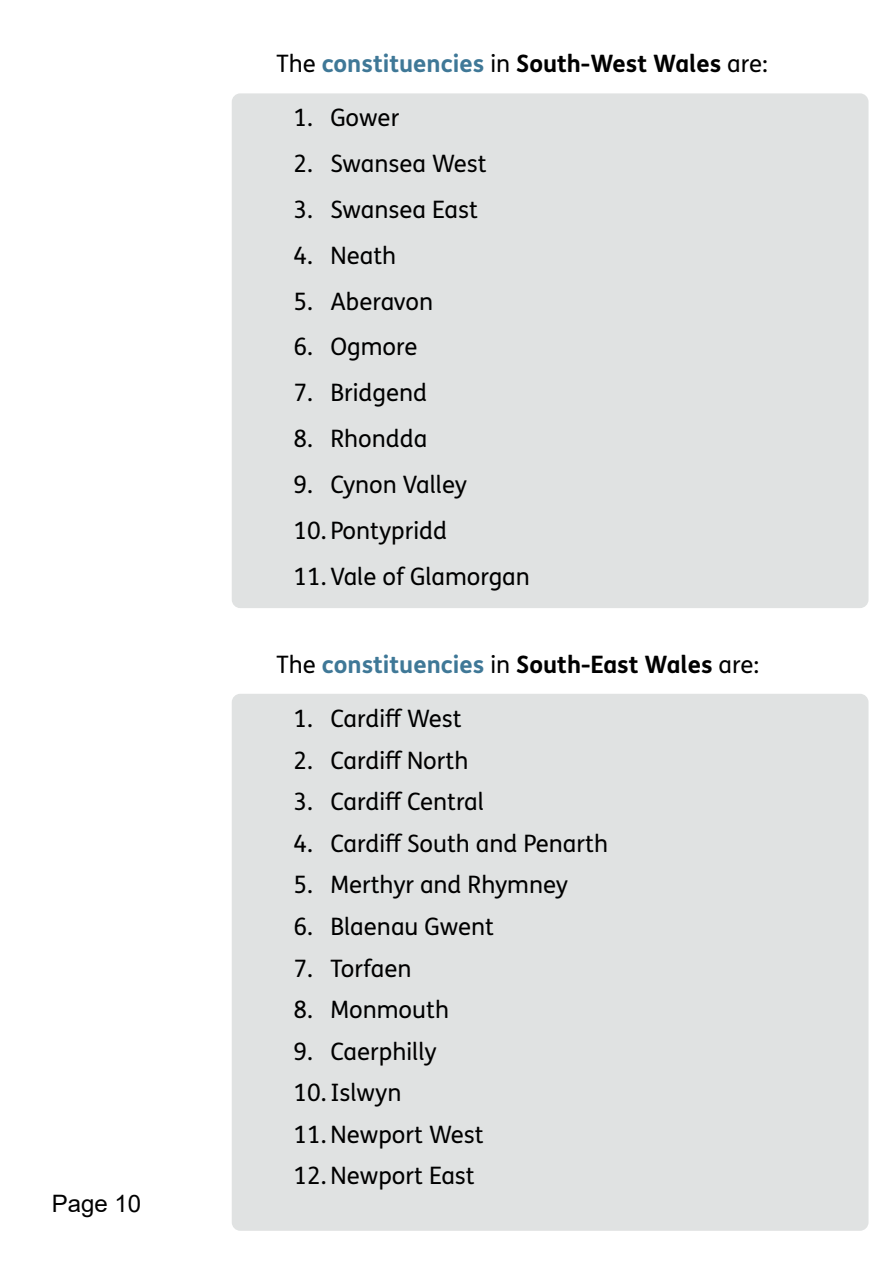
<style>
.page{position:relative;width:893px;height:1263px;background:#fff}
.page>*{position:absolute;margin:0;border:0;box-sizing:border-box;transform-origin:0 0}
.t1{font:24px "FS Me Pro";color:#000}
.t2{font:700 24px "FS Me Pro";color:#000}
.t3{font:24px "Arial";color:#000}
.s1{font-weight:400}
.s2{color:#3f7897}
</style>
<div class="page">
<div style="left:232px;top:93px;width:636px;height:515px;background:#e0e2e2;border-radius:9px"></div>
<div style="left:232px;top:694px;width:636px;height:537px;background:#e0e2e2;border-radius:9px"></div>
<p class="t3" style="left:52px;top:1187px;width:91px">Page 10</p>
<p class="t2" style="left:276px;top:45px;width:493px"><span class="s1">The</span> <span class="s2">constituencies</span> <span class="s1">in</span> South-West Wales <span class="s1">are:</span></p>
<p class="t1" style="left:293px;top:101px;width:107px">1. Gower</p>
<p class="t1" style="left:293px;top:147px;width:195px">2. Swansea West</p>
<p class="t1" style="left:293px;top:193px;width:186px">3. Swansea East</p>
<p class="t1" style="left:293px;top:239px;width:104px">4. Neath</p>
<p class="t1" style="left:293px;top:285px;width:141px">5. Aberavon</p>
<p class="t1" style="left:293px;top:330px;width:126px">6. Ogmore</p>
<p class="t1" style="left:293px;top:376px;width:135px">7. Bridgend</p>
<p class="t1" style="left:293px;top:422px;width:135px">8. Rhondda</p>
<p class="t1" style="left:293px;top:468px;width:175px">9. Cynon Valley</p>
<p class="t1" style="left:293px;top:514px;width:155px">10. Pontypridd</p>
<p class="t1" style="left:293px;top:560px;width:238px">11. Vale of Glamorgan</p>
<p class="t2" style="left:276px;top:646px;width:484px"><span class="s1">The</span> <span class="s2">constituencies</span> <span class="s1">in</span> South-East Wales <span class="s1">are:</span></p>
<p class="t1" style="left:293px;top:702px;width:170px">1. Cardif West</p>
<p class="t1" style="left:293px;top:744px;width:176px">2. Cardif North</p>
<p class="t1" style="left:293px;top:785px;width:192px">3. Cardif Central</p>
<p class="t1" style="left:293px;top:827px;width:316px">4. Cardif South and Penarth</p>
<p class="t1" style="left:293px;top:868px;width:276px">5. Merthyr and Rhymney</p>
<p class="t1" style="left:293px;top:910px;width:202px">6. Blaenau Gwent</p>
<p class="t1" style="left:293px;top:952px;width:120px">7. Torfaen</p>
<p class="t1" style="left:293px;top:993px;width:157px">8. Monmouth</p>
<p class="t1" style="left:293px;top:1035px;width:145px">9. Caerphilly</p>
<p class="t1" style="left:293px;top:1076px;width:109px">10. Islwyn</p>
<p class="t1" style="left:293px;top:1118px;width:192px">11. Newport West</p>
<p class="t1" style="left:293px;top:1159px;width:183px">12. Newport East</p>
</div>
